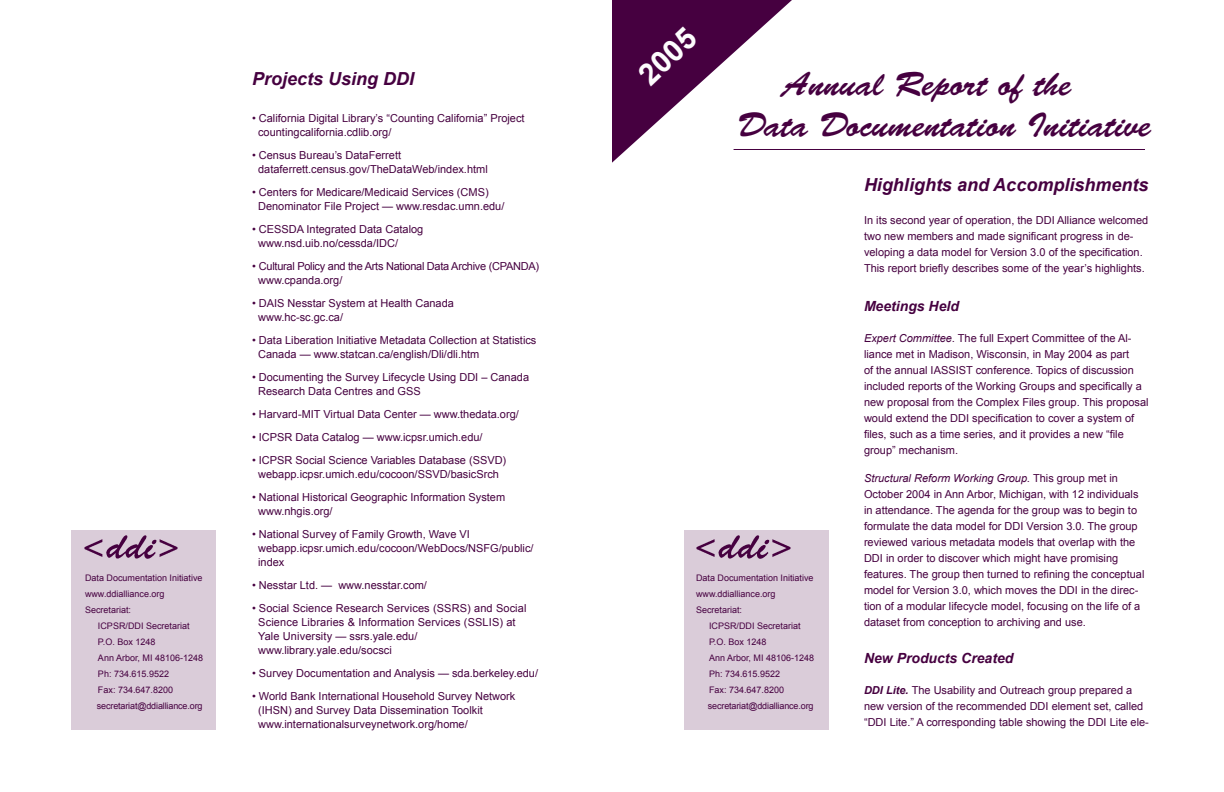
<style>
.page{position:relative;width:1224px;height:792px;background:#fff}
.page>*{position:absolute;margin:0;border:0;box-sizing:border-box;transform-origin:0 0}
.t1{font:34px "Brush Script Std";color:#460040}
.t2{font:700 30px "Arial";color:#fdfcfd}
.t3{font:italic 700 18px "Arial";color:#460040}
.t4{font:italic 700 14px "Arial";color:#460040}
.PROJECTS{font:11px/14px "Arial";color:#460040}
.TEXT{font:11px/16px "Arial";color:#460040}
.PROJECTS-2{font:11px/14px "Arial";letter-spacing:-.025em;color:#460040}
.SIDEBAR-SMALL{font:9px/16px "Arial";color:#460040}
.s1{font-style:italic}
.s2{font-weight:700;font-style:italic}
</style>
<div class="page">
<svg style="left:612px;top:0;width:180px;height:163px"></svg>
<div style="left:72px;top:530px;width:144px;height:199px;background:#daccd9"></div>
<img style="left:85px;top:535px;width:93px;height:24px">
<hr style="left:734px;top:149px;width:411px;height:1px;background:#460040">
<div style="left:684px;top:530px;width:144px;height:199px;background:#daccd9"></div>
<img style="left:697px;top:535px;width:93px;height:24px">
<p class="SIDEBAR-SMALL" style="left:85px;top:570px;width:119px">Data Documentation Initiative</p>
<p class="SIDEBAR-SMALL" style="left:85px;top:586px;width:81px">www.ddialliance.org</p>
<p class="SIDEBAR-SMALL" style="left:85px;top:602px;width:48px">Secretariat:</p>
<p class="SIDEBAR-SMALL" style="left:98px;top:618px;width:93px">ICPSR/DDI Secretariat</p>
<p class="SIDEBAR-SMALL" style="left:98px;top:634px;width:59px">P.O. Box 1248</p>
<p class="SIDEBAR-SMALL" style="left:98px;top:650px;width:107px">Ann Arbor, MI 48106-1248<br>Ph: 734.615.9522</p>
<p class="SIDEBAR-SMALL" style="left:98px;top:682px;width:77px">Fax: 734.647.8200</p>
<p class="SIDEBAR-SMALL" style="left:97px;top:698px;width:107px">secretariat@ddialliance.org</p>
<h1 class="t3" style="left:252px;top:69px;width:164px">Projects Using DDI</h1>
<p class="PROJECTS" style="left:258px;top:111px;width:268px;text-indent:-6px">• California Digital Library’s “Counting California” Project countingcalifornia.cdlib.org/</p>
<p class="PROJECTS" style="left:258px;top:148px;width:231px;text-indent:-6px">• Census Bureau’s DataFerrett dataferrett.census.gov/TheDataWeb/index.html</p>
<p class="PROJECTS" style="left:258px;top:185px;width:248px;text-indent:-6px">• Centers for Medicare/Medicaid Services (CMS)<br>Denominator File Project — www.resdac.umn.edu/</p>
<p class="PROJECTS" style="left:258px;top:222px;width:167px;text-indent:-6px">• CESSDA Integrated Data Catalog www.nsd.uib.no/cessda/IDC/</p>
<p class="PROJECTS-2" style="left:258px;top:259px;width:283px;text-indent:-6px">• Cultural Policy and the Arts National Data Archive (CPANDA) www.cpanda.org/</p>
<p class="PROJECTS" style="left:258px;top:296px;width:197px;text-indent:-6px">• DAIS Nesstar System at Health Canada www.hc-sc.gc.ca/</p>
<p class="PROJECTS" style="left:258px;top:333px;width:280px;text-indent:-6px">• Data Liberation Initiative Metadata Collection at Statistics<br>Canada — www.statcan.ca/english/Dli/dli.htm</p>
<p class="PROJECTS" style="left:258px;top:370px;width:273px;text-indent:-6px">• Documenting the Survey Lifecycle Using DDI – Canada<br>Research Data Centres and GSS</p>
<p class="PROJECTS" style="left:252px;top:407px;width:268px">• Harvard-MIT Virtual Data Center — www.thedata.org/</p>
<p class="PROJECTS" style="left:252px;top:430px;width:232px">• ICPSR Data Catalog — www.icpsr.umich.edu/</p>
<p class="PROJECTS" style="left:252px;top:453px;width:256px;text-align:center">• ICPSR Social Science Variables Database (SSVD) webapp.icpsr.umich.edu/cocoon/SSVD/basicSrch</p>
<p class="PROJECTS" style="left:258px;top:490px;width:249px;text-indent:-6px">• National Historical Geographic Information System www.nhgis.org/</p>
<p class="PROJECTS" style="left:258px;top:527px;width:277px;text-indent:-6px">• National Survey of Family Growth, Wave VI webapp.icpsr.umich.edu/cocoon/WebDocs/NSFG/public/ index</p>
<p class="PROJECTS" style="left:252px;top:578px;width:177px">• Nesstar Ltd. — www.nesstar.com/</p>
<p class="PROJECTS" style="left:258px;top:601px;width:270px;text-indent:-6px">• Social Science Research Services (SSRS) and Social Science Libraries &amp; Information Services (SSLIS) at Yale University — ssrs.yale.edu/ www.library.yale.edu/socsci</p>
<p class="PROJECTS" style="left:252px;top:666px;width:288px">• Survey Documentation and Analysis — sda.berkeley.edu/</p>
<p class="PROJECTS" style="left:258px;top:689px;width:259px;text-indent:-6px">• World Bank International Household Survey Network (IHSN) and Survey Data Dissemination Toolkit www.internationalsurveynetwork.org/home/</p>
<h1 class="t2" style="left:632px;top:66px;width:68px;rotate:-43deg">2005</h1>
<p class="t1" style="left:783px;top:65px;width:290px">Annual Report of the</p>
<p class="t1" style="left:738px;top:106px;width:415px">Data Documentation Initiative</p>
<p class="SIDEBAR-SMALL" style="left:696px;top:569px;width:119px">Data Documentation Initiative</p>
<p class="SIDEBAR-SMALL" style="left:696px;top:585px;width:81px">www.ddialliance.org</p>
<p class="SIDEBAR-SMALL" style="left:696px;top:601px;width:48px">Secretariat:</p>
<p class="SIDEBAR-SMALL" style="left:709px;top:617px;width:93px">ICPSR/DDI Secretariat</p>
<p class="SIDEBAR-SMALL" style="left:709px;top:633px;width:59px">P.O. Box 1248</p>
<p class="SIDEBAR-SMALL" style="left:709px;top:649px;width:107px">Ann Arbor, MI 48106-1248<br>Ph: 734.615.9522</p>
<p class="SIDEBAR-SMALL" style="left:709px;top:681px;width:77px">Fax: 734.647.8200</p>
<p class="SIDEBAR-SMALL" style="left:708px;top:697px;width:107px">secretariat@ddialliance.org</p>
<h1 class="t3" style="left:864px;top:175px;width:286px">Highlights and Accomplishments</h1>
<h1 class="TEXT" style="left:864px;top:212px;width:286px">In its second year of operation, the DDI Alliance welcomed two new members and made significant progress in de&shy;veloping a data model for Version 3.0 of the specification.<br>This report briefly describes some of the year’s highlights.</h1>
<h2 class="t4" style="left:864px;top:299px;width:96px">Meetings Held</h2>
<p class="TEXT" style="left:864px;top:330px;width:286px"><span class="s1">Expert Committee.</span> The full Expert Committee of the Al&shy;liance met in Madison, Wisconsin, in May 2004 as part<br>of the annual IASSIST conference. Topics of discussion included reports of the Working Groups and specifically a new proposal from the Complex Files group. This proposal would extend the DDI specification to cover a system of files, such as a time series, and it provides a new “file group” mechanism.</p>
<p class="TEXT" style="left:864px;top:470px;width:282px"><span class="s1">Structural Reform Working Group.</span> This group met in October 2004 in Ann Arbor, Michigan, with 12 individuals in attendance. The agenda for the group was to begin to formulate the data model for DDI Version 3.0. The group reviewed various metadata models that overlap with the DDI in order to discover which might have promising features. The group then turned to refining the conceptual model for Version 3.0, which moves the DDI in the direc&shy;tion of a modular lifecycle model, focusing on the life of a dataset from conception to archiving and use.</p>
<h2 class="t4" style="left:864px;top:650px;width:151px">New Products Created</h2>
<p class="TEXT" style="left:864px;top:682px;width:286px"><span class="s2">DDI Lite.</span> The Usability and Outreach group prepared a new version of the recommended DDI element set, called “DDI Lite.” A corresponding table showing the DDI Lite ele-</p>
</div>
